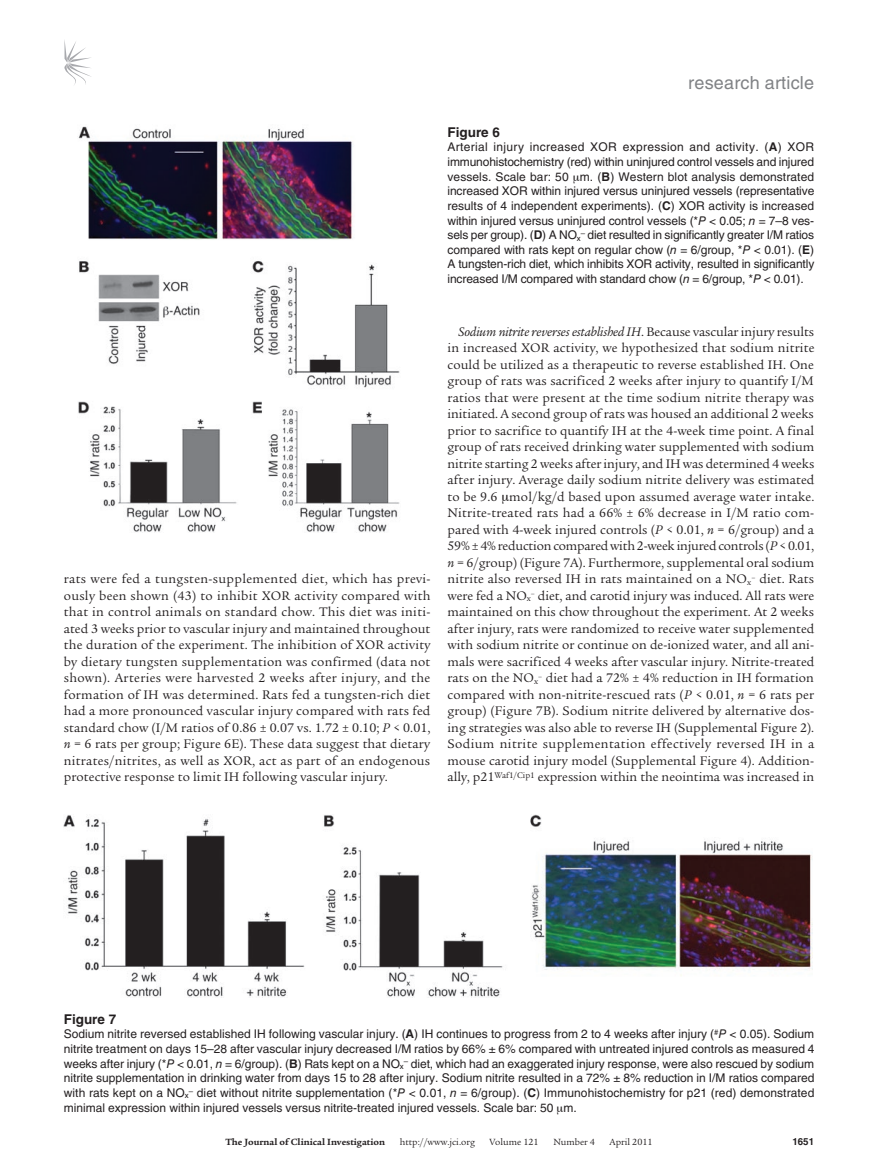
<style>
.page{position:relative;width:878px;height:1175px;background:#fff}
.page>*{position:absolute;margin:0;border:0;box-sizing:border-box;transform-origin:0 0}
.t1{font:18px "Helvetica LT Std";letter-spacing:.01em;color:#808285}
.t2{font:13.5px/16.5px "Legacy Serif Std";color:#231f20;text-align:justify}
.t3{font:700 13.5px "Helvetica LT Std";color:#231f20}
.t4{font:12px/14.7px "Helvetica LT Std";letter-spacing:-.005em;color:#231f20;text-align:justify}
.t5{font:9.75px "Legacy Serif Std";color:#231f20}
.t6{font:700 9.75px "Legacy Serif Std";color:#231f20}
.t7{font:700 9.75px "Helvetica LT Std";color:#231f20}
.s1{font-style:italic}
.s2{font-weight:700}
</style>
<div class="page">
<svg style="left:64px;top:40px;width:27px;height:45px"></svg>
<img style="left:78px;top:126px;width:322px;height:407px">
<img style="left:64px;top:814px;width:748px;height:183px">
<h1 class="t1" style="left:688px;top:73px;width:127px">research article</h1>
<p class="t2" style="left:64px;top:571px;width:368px">rats were fed a tungsten-supplemented diet, which has previ&shy;ously been shown (43) to inhibit XOR activity compared with that in control animals on standard chow. This diet was initi&shy;ated 3 weeks prior to vascular injury and maintained throughout the duration of the experiment. The inhibition of XOR activity by dietary tungsten supplementation was confirmed (data not shown). Arteries were harvested 2 weeks after injury, and the formation of IH was determined. Rats fed a tungsten-rich diet had a more pronounced vascular injury compared with rats fed standard chow (I/M ratios of 0.86 ± 0.07 vs. 1.72 ± 0.10; <span class="s1">P</span> &lt; 0.01, <span class="s1">n</span> = 6 rats per group; Figure 6E). These data suggest that dietary nitrates/nitrites, as well as XOR, act as part of an endogenous protective response to limit IH following vascular injury.</p>
<p class="t3" style="left:447px;top:124px;width:54px">Figure 6</p>
<p class="t4" style="left:447px;top:140px;width:368px">Arterial injury increased XOR expression and activity. (<span class="s2">A</span>) XOR immunohistochemistry (red) within uninjured control vessels and injured vessels. Scale bar: 50 m. (<span class="s2">B</span>) Western blot analysis demonstrated increased XOR within injured versus uninjured vessels (representative results of 4 independent experiments). (<span class="s2">C</span>) XOR activity is increased within injured versus uninjured control vessels (*<span class="s1">P</span> &lt; 0.05; <span class="s1">n</span> = 7–8 ves&shy;sels per group). (<span class="s2">D</span>) A NO<sub>x</sub><sup>–</sup> diet resulted in significantly greater I/M ratios compared with rats kept on regular chow (<span class="s1">n</span> = 6/group, *<span class="s1">P</span> &lt; 0.01). (<span class="s2">E</span>)<br>A tungsten-rich diet, which inhibits XOR activity, resulted in significantly increased I/M compared with standard chow (<span class="s1">n</span> = 6/group, *<span class="s1">P</span> &lt; 0.01).</p>
<p class="t2" style="left:447px;top:323px;width:368px;text-indent:11px"><span class="s1">Sodium nitrite reverses established IH</span>. Because vascular injury results in increased XOR activity, we hypothesized that sodium nitrite could be utilized as a therapeutic to reverse established IH. One group of rats was sacrificed 2 weeks after injury to quantify I/M ratios that were present at the time sodium nitrite therapy was initiated. A second group of rats was housed an additional 2 weeks prior to sacrifice to quantify IH at the 4-week time point. A final group of rats received drinking water supplemented with sodium nitrite starting 2 weeks after injury, and IH was determined 4 weeks after injury. Average daily sodium nitrite delivery was estimated to be 9.6 mol/kg/d based upon assumed average water intake.<br>Nitrite-treated rats had a 66% ± 6% decrease in I/M ratio com&shy;pared with 4-week injured controls (<span class="s1">P</span> &lt; 0.01, <span class="s1">n</span> = 6/group) and a 59% ± 4% reduction compared with 2-week injured controls (<span class="s1">P</span> &lt; 0.01, <span class="s1">n</span> = 6/group) (Figure 7A). Furthermore, supplemental oral sodium nitrite also reversed IH in rats maintained on a NO<sub>x</sub><sup>–</sup> diet. Rats were fed a NO<sub>x</sub><sup>–</sup> diet, and carotid injury was induced. All rats were maintained on this chow throughout the experiment. At 2 weeks after injury, rats were randomized to receive water supplemented with sodium nitrite or continue on de-ionized water, and all ani&shy;mals were sacrificed 4 weeks after vascular injury. Nitrite-treated rats on the NO<sub>x</sub><sup>–</sup> diet had a 72% ± 4% reduction in IH formation compared with non-nitrite-rescued rats (<span class="s1">P</span> &lt; 0.01, <span class="s1">n</span> = 6 rats per group) (Figure 7B). Sodium nitrite delivered by alternative dos&shy;ing strategies was also able to reverse IH (Supplemental Figure 2).<br>Sodium nitrite supplementation effectively reversed IH in a mouse carotid injury model (Supplemental Figure 4). Addition&shy;ally, p21<sup>Waf1/Cip1</sup> expression within the neointima was increased in</p>
<p class="t3" style="left:64px;top:1010px;width:54px">Figure 7</p>
<p class="t4" style="left:64px;top:1026px;width:752px">Sodium nitrite reversed established IH following vascular injury. (<span class="s2">A</span>) IH continues to progress from 2 to 4 weeks after injury (<sup>#</sup><span class="s1">P</span> &lt; 0.05). Sodium nitrite treatment on days 15–28 after vascular injury decreased I/M ratios by 66% ± 6% compared with untreated injured controls as measured 4 weeks after injury (*<span class="s1">P</span> &lt; 0.01, <span class="s1">n</span> = 6/group). (<span class="s2">B</span>) Rats kept on a NO<sub>x</sub><sup>–</sup> diet, which had an exaggerated injury response, were also rescued by sodium nitrite supplementation in drinking water from days 15 to 28 after injury. Sodium nitrite resulted in a 72% ± 8% reduction in I/M ratios compared with rats kept on a NO<sub>x</sub><sup>–</sup> diet without nitrite supplementation (*<span class="s1">P</span> &lt; 0.01, <span class="s1">n</span> = 6/group). (<span class="s2">C</span>) Immunohistochemistry for p21 (red) demonstrated minimal expression within injured vessels versus nitrite-treated injured vessels. Scale bar: 50 m.</p>
<p class="t6" style="left:225px;top:1135px;width:161px">The Journal of Clinical Investigation</p>
<p class="t5" style="left:400px;top:1136px;width:77px">http://www.jci.org</p>
<p class="t5" style="left:489px;top:1136px;width:50px">Volume 121</p>
<p class="t5" style="left:553px;top:1136px;width:43px">Number 4</p>
<p class="t5" style="left:609px;top:1136px;width:44px">April 2011</p>
<p class="t7" style="left:792px;top:1135px;width:23px">1651</p>
</div>
